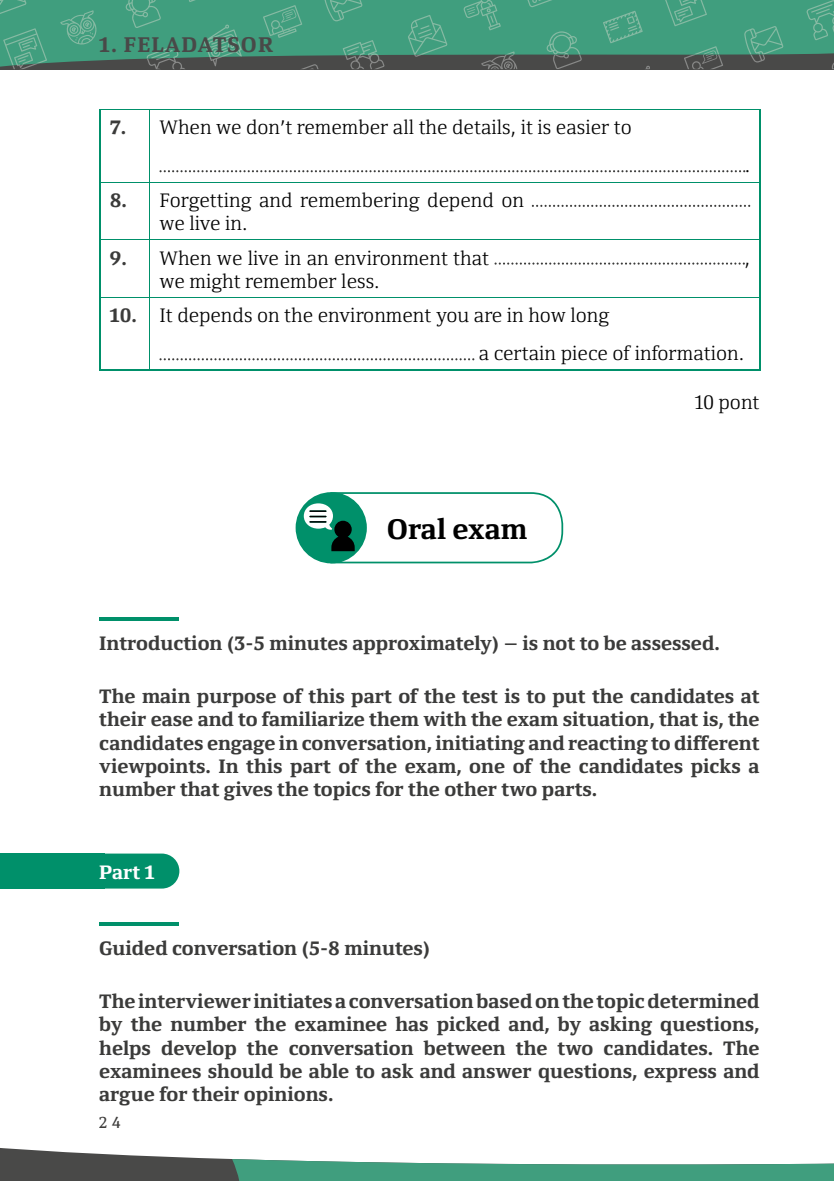
<style>
.page{position:relative;width:834px;height:1181px;background:#fff}
.page>*{position:absolute;margin:0;border:0;box-sizing:border-box;transform-origin:0 0}
.t1{font:700 28px "Yefimov Serif";color:#000}
.t2{font:700 21px "Yefimov Serif";letter-spacing:.06em;color:#494948}
.t3{font:700 19.25px/23.1px "Yefimov Serif";color:#3b3b3a;text-align:justify}
.t4{font:300 19.25px/23.1px "Yefimov Serif";color:#000}
.t5{font:700 19.25px "Yefimov Serif";color:#fff}
.t6{font:15.75px "Yefimov Serif";color:#3c3b3a}
.s1{font-weight:700;color:#3b3b3a}
</style>
<div class="page">
<hr style="left:833px;top:0;width:1px;height:69px;background:#494948">
<svg style="left:0;top:0;width:833px;height:69px;background:#418d73"></svg>
<svg style="left:146px;top:46px;width:39px;height:23px"></svg>
<svg style="left:203px;top:25px;width:39px;height:41px;background:#52927b"></svg>
<svg style="left:125px;top:0;width:36px;height:28px"></svg>
<svg style="left:189px;top:0;width:7px;height:2px"></svg>
<svg style="left:0;top:0;width:27px;height:14px"></svg>
<svg style="left:3px;top:28px;width:44px;height:41px;background:#4e9a7f"></svg>
<svg style="left:60px;top:10px;width:38px;height:34px"></svg>
<svg style="left:342px;top:40px;width:42px;height:29px"></svg>
<svg style="left:408px;top:15px;width:39px;height:42px;background:#4d9e82"></svg>
<svg style="left:463px;top:0;width:38px;height:30px"></svg>
<svg style="left:481px;top:51px;width:36px;height:18px"></svg>
<svg style="left:324px;top:0;width:38px;height:21px"></svg>
<svg style="left:263px;top:5px;width:39px;height:33px"></svg>
<svg style="left:744px;top:26px;width:39px;height:36px"></svg>
<svg style="left:683px;top:46px;width:40px;height:24px"></svg>
<svg style="left:527px;top:0;width:25px;height:7px"></svg>
<svg style="left:665px;top:0;width:41px;height:26px"></svg>
<svg style="left:546px;top:31px;width:36px;height:38px"></svg>
<svg style="left:602px;top:11px;width:40px;height:32px"></svg>
<svg style="left:806px;top:0;width:27px;height:40px"></svg>
<svg style="left:0;top:1148px;width:833px;height:33px"></svg>
<hr style="left:99px;top:617px;width:80px;height:3px;background:#00906a">
<div style="left:0;top:853px;width:179px;height:35px;background:#00906a"></div>
<hr style="left:99px;top:922px;width:80px;height:3px;background:#00906a">
<hr style="left:99px;top:109px;width:50px;height:1px;background:#00906a">
<hr style="left:149px;top:109px;width:611px;height:1px;background:#00906a">
<hr style="left:149px;top:110px;width:1px;height:72px;background:#00906a">
<hr style="left:101px;top:182px;width:48px;height:1px;background:#00906a">
<hr style="left:149px;top:182px;width:610px;height:1px;background:#00906a">
<hr style="left:149px;top:183px;width:1px;height:56px;background:#00906a">
<hr style="left:101px;top:239px;width:48px;height:1px;background:#00906a">
<hr style="left:149px;top:239px;width:610px;height:1px;background:#00906a">
<hr style="left:149px;top:240px;width:1px;height:57px;background:#00906a">
<hr style="left:101px;top:297px;width:48px;height:1px;background:#00906a">
<hr style="left:149px;top:297px;width:610px;height:1px;background:#00906a">
<hr style="left:149px;top:298px;width:1px;height:72px;background:#00906a">
<hr style="left:99px;top:110px;width:2px;height:72px;background:#00906a">
<hr style="left:759px;top:110px;width:1px;height:72px;background:#00906a">
<hr style="left:99px;top:182px;width:2px;height:58px;background:#00906a">
<hr style="left:759px;top:182px;width:1px;height:58px;background:#00906a">
<hr style="left:99px;top:240px;width:2px;height:58px;background:#00906a">
<hr style="left:759px;top:240px;width:1px;height:58px;background:#00906a">
<hr style="left:99px;top:298px;width:2px;height:72px;background:#00906a">
<hr style="left:759px;top:298px;width:1px;height:72px;background:#00906a">
<hr style="left:99px;top:370px;width:50px;height:1px;background:#00906a">
<hr style="left:149px;top:370px;width:611px;height:1px;background:#00906a">
<svg style="left:159px;top:170px;width:586px;height:2px"></svg>
<svg style="left:531px;top:205px;width:219px;height:2px"></svg>
<svg style="left:494px;top:262px;width:250px;height:3px"></svg>
<svg style="left:159px;top:358px;width:315px;height:2px"></svg>
<svg style="left:295px;top:492px;width:268px;height:71px"></svg>
<p class="t2" style="left:99px;top:31px;width:175px">1. FELADATSOR</p>
<p class="t4" style="left:110px;top:116px;width:523px"><span class="s1">7.</span> When we don’t remember all the details, it is easier to</p>
<p class="t4" style="left:159px;top:188px;width:366px;text-indent:-50px"><span class="s1">8.</span> Forgetting and remembering depend on we live in.</p>
<p class="t4" style="left:110px;top:246px;width:381px"><span class="s1">9.</span> When we live in an environment that</p>
<p class="t4" style="left:744px;top:154px;width:7px">.</p>
<p class="t4" style="left:744px;top:246px;width:7px">,</p>
<p class="t4" style="left:159px;top:269px;width:221px">we might remember less.</p>
<p class="t4" style="left:479px;top:296px;width:267px;line-height:38px;text-indent:-369px"><span class="s1">10.</span> It depends on the environment you are in how long<br>a certain piece of information.</p>
<p class="t4" style="left:695px;top:390px;width:66px">10 pont</p>
<h1 class="t1" style="left:386px;top:511px;width:142px">Oral exam</h1>
<p class="t3" style="left:99px;top:632px;width:621px">Introduction (3-5 minutes approximately) – is not to be assessed.</p>
<p class="t3" style="left:99px;top:685px;width:661px">The main purpose of this part of the test is to put the candidates at their ease and to familiarize them with the exam situation, that is, the candidates engage in conversation, initiating and reacting to different viewpoints. In this part of the exam, one of the candidates picks a number that gives the topics for the other two parts.</p>
<p class="t5" style="left:99px;top:860px;width:57px">Part 1</p>
<p class="t3" style="left:99px;top:937px;width:332px">Guided conversation (5-8 minutes)</p>
<p class="t3" style="left:99px;top:990px;width:661px">The interviewer initiates a conversation based on the topic determined by the number the examinee has picked and, by asking questions, helps develop the conversation between the two candidates. The examinees should be able to ask and answer questions, express and argue for their opinions.</p>
<p class="t6" style="left:99px;top:1112px;width:23px">2 4</p>
</div>
